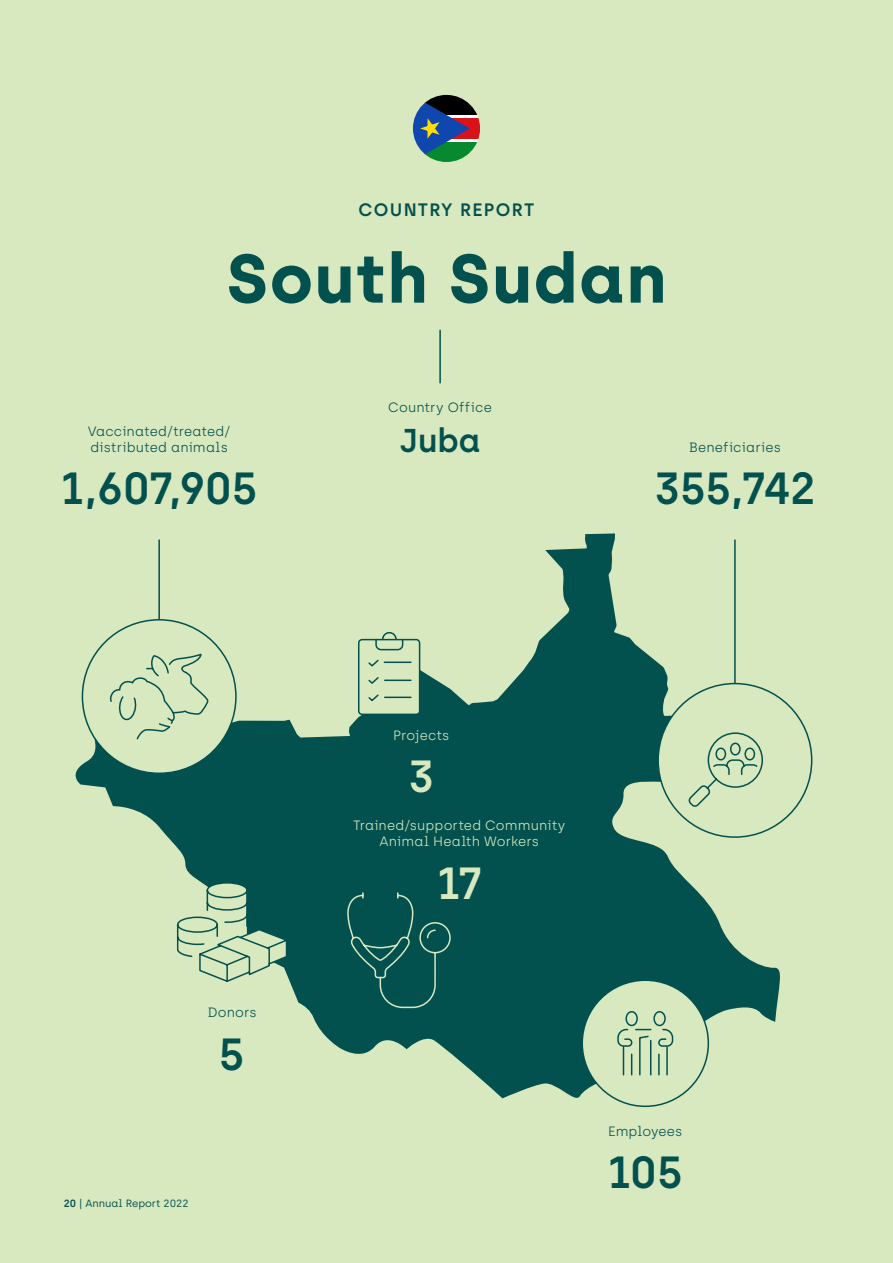
<style>
.page{position:relative;width:893px;height:1263px;background:#d8e8bf}
.page>*{position:absolute;margin:0;border:0;box-sizing:border-box;transform-origin:0 0}
.t1{font:700 68.7px "Archia";letter-spacing:.025em;color:#02514f}
.t2{font:600 45px "Archia";letter-spacing:-.025em;color:#02514f}
.t3{font:600 45px "Archia";color:#d8e8bf}
.t4{font:600 33px "Archia";color:#02514f}
.t5{font:600 18px "Archia";letter-spacing:.07em;color:#02514f}
.t6{font:300 13.5px/16.2px "Archia";color:#02514f}
.t7{font:300 13.5px/16.2px "Archia";color:#d8e8bf;text-align:center}
.t8{font:10.5px "Archia";color:#02514f}
.s1{font-weight:600}
</style>
<div class="page">
<svg style="left:75px;top:533px;width:710px;height:571px"></svg>
<hr style="left:158px;top:540px;width:2px;height:108px;background:#02514f">
<hr style="left:734px;top:540px;width:2px;height:179px;background:#02514f">
<div style="left:582px;top:980px;width:126px;height:126px;background:#d8e8bf;border-radius:50%"></div>
<div style="left:658px;top:683px;width:154px;height:154px;background:#d8e8bf;border-radius:50%"></div>
<svg style="left:688px;top:732px;width:75px;height:75px"></svg>
<svg style="left:346px;top:891px;width:105px;height:118px"></svg>
<div style="left:359px;top:640px;width:61px;height:74px;background:#d8e8bf;border-radius:3px"></div>
<div style="left:358px;top:639px;width:62px;height:76px;border:2px solid #02514f;border-radius:3px"></div>
<svg style="left:367px;top:631px;width:45px;height:36px"></svg>
<hr style="left:385px;top:679px;width:26px;height:2px;background:#02514f">
<svg style="left:368px;top:677px;width:11px;height:7px"></svg>
<hr style="left:385px;top:696px;width:26px;height:2px;background:#02514f">
<svg style="left:368px;top:694px;width:11px;height:8px"></svg>
<svg style="left:617px;top:1011px;width:57px;height:65px"></svg>
<hr style="left:439px;top:330px;width:2px;height:53px;background:#02514f">
<svg style="left:176px;top:879px;width:112px;height:104px"></svg>
<div style="left:82px;top:620px;width:154px;height:153px;background:#d8e8bf;border-radius:50%"></div>
<svg style="left:109px;top:653px;width:100px;height:87px"></svg>
<svg style="left:470px;top:142px;width:7px;height:10px"></svg>
<svg style="left:470px;top:104px;width:7px;height:11px"></svg>
<div style="left:413px;top:118px;width:67px;height:21px;background:#da121a"></div>
<svg style="left:413px;top:95px;width:57px;height:67px"></svg>
<h3 class="t5" style="left:358px;top:199px;width:177px">COUNTRY REPORT</h3>
<h1 class="t1" style="left:227px;top:236px;width:441px">South Sudan</h1>
<p class="t6" style="left:88px;top:423px;width:144px">Vaccinated/treated/ distributed animals</p>
<h2 class="t2" style="left:60px;top:461px;width:200px">1,607,905</h2>
<p class="t6" style="left:207px;top:1004px;width:51px">Donors</p>
<h2 class="t2" style="left:219px;top:1027px;width:28px">5</h2>
<p class="t8" style="left:64px;top:1197px;width:126px"><span class="s1">20</span> | Annual Report 2022</p>
<p class="t6" style="left:388px;top:399px;width:105px">Country Office</p>
<h3 class="t4" style="left:400px;top:420px;width:82px">Juba</h3>
<p class="t7" style="left:393px;top:727px;width:58px">Projects</p>
<h2 class="t3" style="left:408px;top:749px;width:28px">3</h2>
<p class="t7" style="left:353px;top:817px;width:214px">Trained/supported Community<br>Animal Health Workers</p>
<h2 class="t3" style="left:436px;top:856px;width:47px">17</h2>
<p class="t6" style="left:689px;top:439px;width:94px">Beneficiaries</p>
<h2 class="t2" style="left:654px;top:461px;width:164px">355,742</h2>
<p class="t6" style="left:608px;top:1123px;width:76px">Employees</p>
<h2 class="t2" style="left:607px;top:1145px;width:77px">105</h2>
</div>
